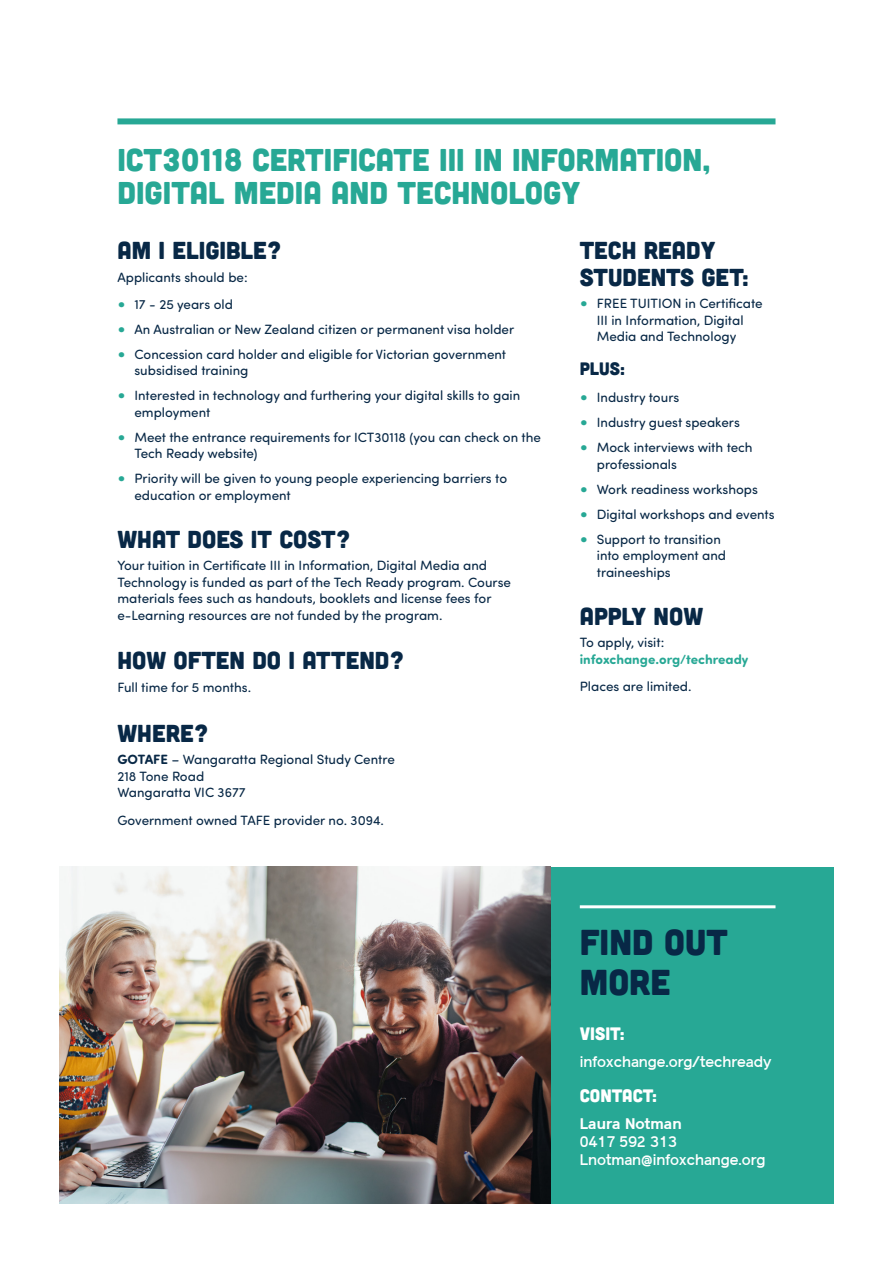
<style>
.page{position:relative;width:893px;height:1263px;background:#fff}
.page>*{position:absolute;margin:0;border:0;box-sizing:border-box;transform-origin:0 0}
.t1{font:36px/40.5px "Cubano";color:#082846}
.t2{font:31.5px/33px "Cubano";color:#27a895}
.t3{font:24.45px/26.5px "Cubano";color:#082846}
.Body{font:18px "Cubano";color:#fff}
.Body-2{font:18px "Cubano";color:#082846}
.Body-3{font:500 15px/18px "Reader";color:#fff}
.Body-4{font:13.5px/16.5px "Sofia Pro Soft";color:#082846}
.Body-5{font:700 13.5px/16.5px "Sofia Pro Soft";color:#27a895}
.s1{font-size:18px;color:#27a895}
.s2{font-weight:400;color:#082846}
.s3{font-weight:700}
</style>
<div class="page">
<div style="left:117px;top:118px;width:658px;height:6px;background:#27a895"></div>
<div style="left:60px;top:867px;width:773px;height:336px;background:#27a895"></div>
<hr style="left:580px;top:905px;width:195px;height:3px;background:#fff">
<img style="left:60px;top:867px;width:490px;height:336px">
<h1 class="t2" style="left:117px;top:142px;width:594px">ICT30118 CERTIFICATE III IN INFORMATION,<br>DIGITAL MEDIA AND TECHNOLOGY</h1>
<h2 class="t3" style="left:580px;top:236px;width:171px">TECH READY<br>STUDENTS GET:</h2>
<p class="Body-4" style="left:597px;top:294px;width:167px;text-indent:-17px"><span class="s1">•</span> FREE TUITION in Certificate<br>III in Information, Digital<br>Media and Technology</p>
<p class="Body-2" style="left:580px;top:357px;width:47px">PLUS:</p>
<p class="Body-4" style="left:580px;top:389px;width:101px"><span class="s1">•</span> Industry tours</p>
<p class="Body-4" style="left:580px;top:414px;width:162px"><span class="s1">•</span> Industry guest speakers</p>
<p class="Body-4" style="left:597px;top:439px;width:157px;text-indent:-17px"><span class="s1">•</span> Mock interviews with tech professionals</p>
<p class="Body-4" style="left:580px;top:480px;width:180px"><span class="s1">•</span> Work readiness workshops</p>
<p class="Body-4" style="left:580px;top:505px;width:196px"><span class="s1">•</span> Digital workshops and events</p>
<p class="Body-4" style="left:597px;top:530px;width:131px;text-indent:-17px"><span class="s1">•</span> Support to transition into employment and traineeships</p>
<h2 class="t3" style="left:580px;top:602px;width:125px">APPLY NOW</h2>
<p class="Body-5" style="left:580px;top:633px;width:170px"><span class="s2">To apply, visit: </span>infoxchange.org/techready</p>
<p class="Body-4" style="left:580px;top:677px;width:113px">Places are limited.</p>
<h2 class="t3" style="left:117px;top:236px;width:166px">AM I ELIGIBLE?</h2>
<p class="Body-4" style="left:117px;top:268px;width:132px">Applicants should be:</p>
<p class="Body-4" style="left:117px;top:295px;width:117px"><span class="s1">•</span> 17 - 25 years old</p>
<p class="Body-4" style="left:117px;top:320px;width:398px"><span class="s1">•</span> An Australian or New Zealand citizen or permanent visa holder</p>
<p class="Body-4" style="left:134px;top:345px;width:373px;text-indent:-17px"><span class="s1">•</span> Concession card holder and eligible for Victorian government subsidised training</p>
<p class="Body-4" style="left:134px;top:387px;width:387px;text-indent:-17px"><span class="s1">•</span> Interested in technology and furthering your digital skills to gain employment</p>
<p class="Body-4" style="left:134px;top:428px;width:408px;text-indent:-17px"><span class="s1">•</span> Meet the entrance requirements for ICT30118 (you can check on the<br>Tech Ready website)</p>
<p class="Body-4" style="left:134px;top:470px;width:374px;text-indent:-17px"><span class="s1">•</span> Priority will be given to young people experiencing barriers to education or employment</p>
<h2 class="t3" style="left:117px;top:524px;width:234px">WHAT DOES IT COST?</h2>
<p class="Body-4" style="left:117px;top:556px;width:395px">Your tuition in Certificate III in Information, Digital Media and Technology is funded as part of the Tech Ready program. Course materials fees such as handouts, booklets and license fees for e-Learning resources are not funded by the program.</p>
<h2 class="t3" style="left:117px;top:646px;width:288px">HOW OFTEN DO I ATTEND?</h2>
<p class="Body-4" style="left:117px;top:678px;width:135px">Full time for 5 months.</p>
<h2 class="t3" style="left:117px;top:719px;width:93px">WHERE?</h2>
<p class="Body-4" style="left:117px;top:751px;width:279px"><span class="s3">GOTAFE</span> – Wangaratta Regional Study Centre<br>218 Tone Road<br>Wangaratta VIC 3677</p>
<p class="Body-4" style="left:117px;top:811px;width:268px">Government owned TAFE provider no. 3094.</p>
<p class="t1" style="left:580px;top:920px;width:149px">FIND OUT<br>MORE</p>
<p class="Body" style="left:580px;top:1022px;width:46px">VISIT:</p>
<p class="Body-3" style="left:580px;top:1052px;width:193px">infoxchange.org/techready</p>
<p class="Body" style="left:580px;top:1084px;width:79px">CONTACT:</p>
<p class="Body-3" style="left:580px;top:1114px;width:187px"><span class="s3">Laura Notman<br></span>0417 592 313<br>Lnotman@infoxchange.org</p>
</div>
